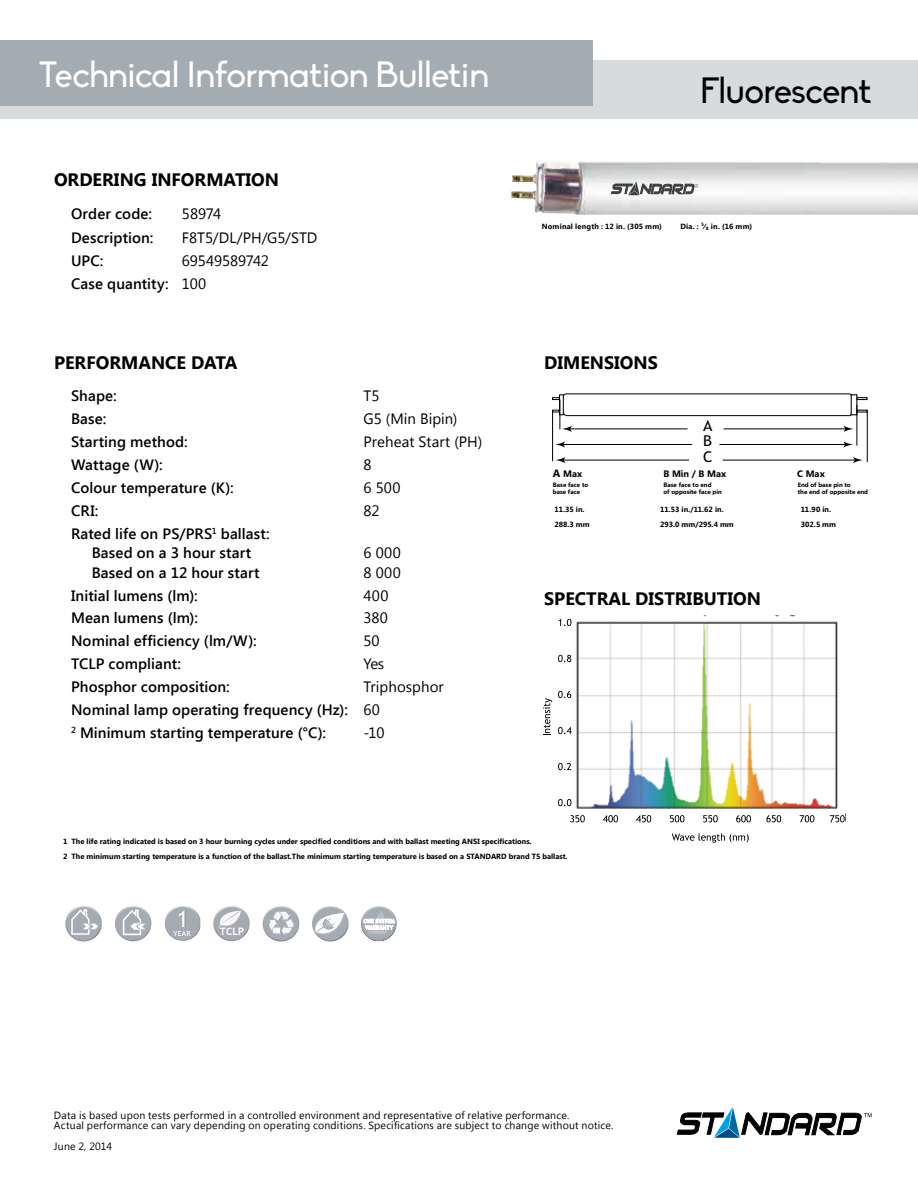
<style>
.page{position:relative;width:918px;height:1188px;background:#fff}
.page>*{position:absolute;margin:0;border:0;box-sizing:border-box;transform-origin:0 0}
.t1{font:36px "Biko";letter-spacing:-.015em;color:#fff}
.t2{font:36px "Biko";letter-spacing:-.015em;color:#000}
.t3{font:22.8px "Trebuchet MS";color:#fff}
.t4{font:700 18px "Segoe UI";color:#000}
.t5{font:600 15px/19.5px "Segoe UI";letter-spacing:.005em;color:#000}
.t6{font:15px/19.5px "Segoe UI";color:#000}
.t7{font:14.85px/15.6px "Trebuchet MS";color:#000;text-align:justify;scale:1.07 1}
.t8{font:10.5px/10.5px "Segoe UI";letter-spacing:.02em;color:#000}
.t9{font:700 10.2px "Trebuchet MS";color:#fff}
.t10{font:700 9.3px "Segoe UI";color:#000}
.t11{font:700 7.5px/15px "Segoe UI";color:#000}
.t12{font:700 7.5px "Segoe UI";letter-spacing:.025em;color:#000}
.t13{font:700 7.2px "Trebuchet MS";color:#fcfafc}
.t14{font:700 6.3px/7.8px "Segoe UI";color:#000}
.s1{font-weight:600}
.s2{font-weight:400}
.s3{font-size:10.65px}
</style>
<div class="page">
<svg style="left:676px;top:1107px;width:196px;height:31px"></svg>
<div style="left:0;top:61px;width:918px;height:58px;background:#d8dbde"></div>
<div style="left:0;top:41px;width:593px;height:65px;background:#a4acb3"></div>
<img style="left:576px;top:615px;width:262px;height:194px">
<svg style="left:570px;top:815px;width:15px;height:7px"></svg>
<svg style="left:603px;top:815px;width:15px;height:7px"></svg>
<svg style="left:636px;top:815px;width:15px;height:7px"></svg>
<svg style="left:670px;top:815px;width:14px;height:7px"></svg>
<svg style="left:703px;top:815px;width:15px;height:7px"></svg>
<svg style="left:736px;top:815px;width:15px;height:7px"></svg>
<svg style="left:766px;top:815px;width:15px;height:7px"></svg>
<svg style="left:800px;top:815px;width:14px;height:7px"></svg>
<svg style="left:830px;top:815px;width:15px;height:7px"></svg>
<svg style="left:672px;top:833px;width:77px;height:10px"></svg>
<svg style="left:559px;top:619px;width:12px;height:7px"></svg>
<svg style="left:558px;top:655px;width:13px;height:7px"></svg>
<svg style="left:558px;top:691px;width:13px;height:7px"></svg>
<svg style="left:558px;top:727px;width:13px;height:7px"></svg>
<svg style="left:558px;top:763px;width:13px;height:7px"></svg>
<svg style="left:558px;top:799px;width:13px;height:7px"></svg>
<svg style="left:543px;top:698px;width:9px;height:37px"></svg>
<img style="left:511px;top:161px;width:407px;height:54px">
<svg style="left:611px;top:181px;width:87px;height:14px"></svg>
<hr style="left:552px;top:410px;width:1px;height:51px;background:#000">
<hr style="left:856px;top:405px;width:1px;height:41px;background:#000">
<hr style="left:867px;top:410px;width:1px;height:52px;background:#000">
<svg style="left:552px;top:393px;width:316px;height:39px"></svg>
<hr style="left:562px;top:444px;width:130px;height:1px;background:#000">
<svg style="left:556px;top:442px;width:9px;height:5px"></svg>
<hr style="left:719px;top:444px;width:127px;height:1px;background:#000">
<svg style="left:843px;top:442px;width:10px;height:5px"></svg>
<hr style="left:563px;top:460px;width:126px;height:1px;background:#000">
<svg style="left:556px;top:457px;width:9px;height:6px"></svg>
<hr style="left:723px;top:460px;width:133px;height:1px;background:#000">
<svg style="left:853px;top:457px;width:10px;height:6px"></svg>
<img style="left:213px;top:906px;width:37px;height:35px">
<svg style="left:216px;top:911px;width:25px;height:18px"></svg>
<img style="left:361px;top:906px;width:35px;height:35px">
<svg style="left:380px;top:906px;width:13px;height:6px"></svg>
<img style="left:378px;top:918px;width:19px;height:23px">
<img style="left:382px;top:910px;width:6px;height:9px">
<img style="left:367px;top:910px;width:15px;height:9px">
<img style="left:367px;top:930px;width:21px;height:4px">
<svg style="left:364px;top:919px;width:31px;height:11px"></svg>
<img style="left:263px;top:906px;width:36px;height:35px">
<svg style="left:267px;top:911px;width:28px;height:26px"></svg>
<img style="left:84px;top:914px;width:18px;height:27px">
<img style="left:65px;top:906px;width:19px;height:35px">
<svg style="left:71px;top:909px;width:28px;height:26px"></svg>
<img style="left:316px;top:906px;width:33px;height:35px">
<img style="left:344px;top:914px;width:1px;height:20px">
<svg style="left:312px;top:913px;width:32px;height:25px"></svg>
<img style="left:184px;top:907px;width:16px;height:34px">
<img style="left:165px;top:906px;width:19px;height:35px">
<img style="left:180px;top:911px;width:6px;height:16px">
<img style="left:174px;top:931px;width:17px;height:5px">
<img style="left:126px;top:919px;width:26px;height:22px">
<img style="left:116px;top:906px;width:16px;height:12px">
<svg style="left:123px;top:910px;width:24px;height:25px"></svg>
<h1 class="t1" style="left:39px;top:54px;width:452px">Technical Information Bulletin</h1>
<p class="t4" style="left:54px;top:167px;width:227px">ORDERING INFORMATION</p>
<p class="t5" style="left:71px;top:203px;width:82px">Order code:</p>
<p class="t6" style="left:182px;top:203px;width:41px">58974</p>
<p class="t5" style="left:71px;top:227px;width:84px">Description:</p>
<p class="t6" style="left:182px;top:227px;width:137px">F8T5/DL/PH/G5/STD</p>
<p class="t5" style="left:71px;top:250px;width:34px">UPC:</p>
<p class="t6" style="left:71px;top:248px;width:199px;line-height:23px;text-indent:111px">69549589742<br><span class="s1">Case quantity:</span> 100</p>
<h1 class="t2" style="left:701px;top:70px;width:172px">Fluorescent</h1>
<p class="t12" style="left:542px;top:221px;width:122px">Nominal length : 12 in. (305 mm)</p>
<p class="t11" style="left:681px;top:219px;width:73px">Dia. : ⁵⁄₈ in. (16 mm)</p>
<p class="t4" style="left:54px;top:349px;width:185px">PERFORMANCE DATA</p>
<p class="t4" style="left:544px;top:349px;width:115px">DIMENSIONS</p>
<p class="t5" style="left:71px;top:385px;width:47px">Shape:</p>
<p class="t6" style="left:364px;top:385px;width:17px">T5</p>
<p class="t5" style="left:71px;top:408px;width:37px">Base:</p>
<p class="t6" style="left:364px;top:408px;width:95px">G5 (Min Bipin)</p>
<p class="t5" style="left:71px;top:431px;width:118px">Starting method:</p>
<p class="t6" style="left:364px;top:431px;width:120px">Preheat Start (PH)</p>
<p class="t5" style="left:71px;top:454px;width:93px">Wattage (W):</p>
<p class="t6" style="left:364px;top:454px;width:10px">8</p>
<p class="t5" style="left:71px;top:477px;width:164px">Colour temperature (K):</p>
<p class="t6" style="left:364px;top:477px;width:38px">6 500</p>
<p class="t5" style="left:71px;top:500px;width:29px">CRI:</p>
<p class="t6" style="left:364px;top:500px;width:18px">82</p>
<p class="t5" style="left:92px;top:523px;width:180px;text-indent:-21px">Rated life on PS/PRS<sup>1</sup> ballast:<br>Based on a 3 hour start<br>Based on a 12 hour start</p>
<p class="t6" style="left:364px;top:542px;width:39px">6 000<br>8 000</p>
<p class="t5" style="left:71px;top:585px;width:128px">Initial lumens (lm):</p>
<p class="t6" style="left:364px;top:585px;width:26px">400</p>
<p class="t5" style="left:71px;top:608px;width:128px">Mean lumens (lm):</p>
<p class="t6" style="left:364px;top:608px;width:26px">380</p>
<p class="t5" style="left:71px;top:631px;width:187px">Nominal efficiency (lm/W):</p>
<p class="t6" style="left:364px;top:631px;width:18px">50</p>
<p class="t5" style="left:71px;top:654px;width:111px">TCLP compliant:</p>
<p class="t6" style="left:364px;top:654px;width:22px">Yes</p>
<p class="t5" style="left:71px;top:676px;width:160px">Phosphor composition:</p>
<p class="t5" style="left:71px;top:675px;width:374px;line-height:23px;text-indent:293px"><span class="s2">Triphosphor<br></span>Nominal lamp operating frequency (Hz): <span class="s2">60<br></span><sup>2</sup> Minimum starting temperature (°C):</p>
<p class="t6" style="left:364px;top:722px;width:22px">-10</p>
<p class="t7" style="left:703px;top:418px;width:10px">A B C</p>
<p class="t14" style="left:664px;top:480px;width:60px">Base face to end<br>of opposite face pin</p>
<p class="t10" style="left:553px;top:467px;width:31px"><span class="s3">A</span> Max</p>
<p class="t11" style="left:555px;top:501px;width:37px">11.35 in.<br>288.3 mm</p>
<p class="t11" style="left:660px;top:501px;width:75px">11.53 in./11.62 in.<br>293.0 mm/295.4 mm</p>
<p class="t11" style="left:801px;top:501px;width:37px">11.90 in.<br>302.5 mm</p>
<p class="t10" style="left:663px;top:467px;width:64px">B Min / B Max</p>
<p class="t10" style="left:797px;top:467px;width:29px">C Max</p>
<p class="t14" style="left:798px;top:480px;width:72px">End of base pin to<br>the end of opposite end</p>
<p class="t14" style="left:553px;top:480px;width:37px">Base face to base face</p>
<p class="t4" style="left:544px;top:586px;width:218px">SPECTRAL DISTRIBUTION</p>
<p class="t11" style="left:63px;top:833px;width:506px">1 The life rating indicated is based on 3 hour burning cycles under specified conditions and with ballast meeting ANSI specifications.<br>2 The minimum starting temperature is a function of the ballast.The minimum starting temperature is based on a STANDARD brand T5 ballast.</p>
<h2 class="t3" style="left:177px;top:905px;width:13px">1</h2>
<p class="t13" style="left:174px;top:928px;width:19px">YEAR</p>
<p class="t9" style="left:220px;top:926px;width:26px">TCLP</p>
<p class="t8" style="left:54px;top:1109px;width:561px">Data is based upon tests performed in a controlled environment and representative of relative performance.<br>Actual performance can vary depending on operating conditions. Specifications are subject to change without notice.</p>
<p class="t8" style="left:54px;top:1141px;width:60px">June 2, 2014</p>
</div>
